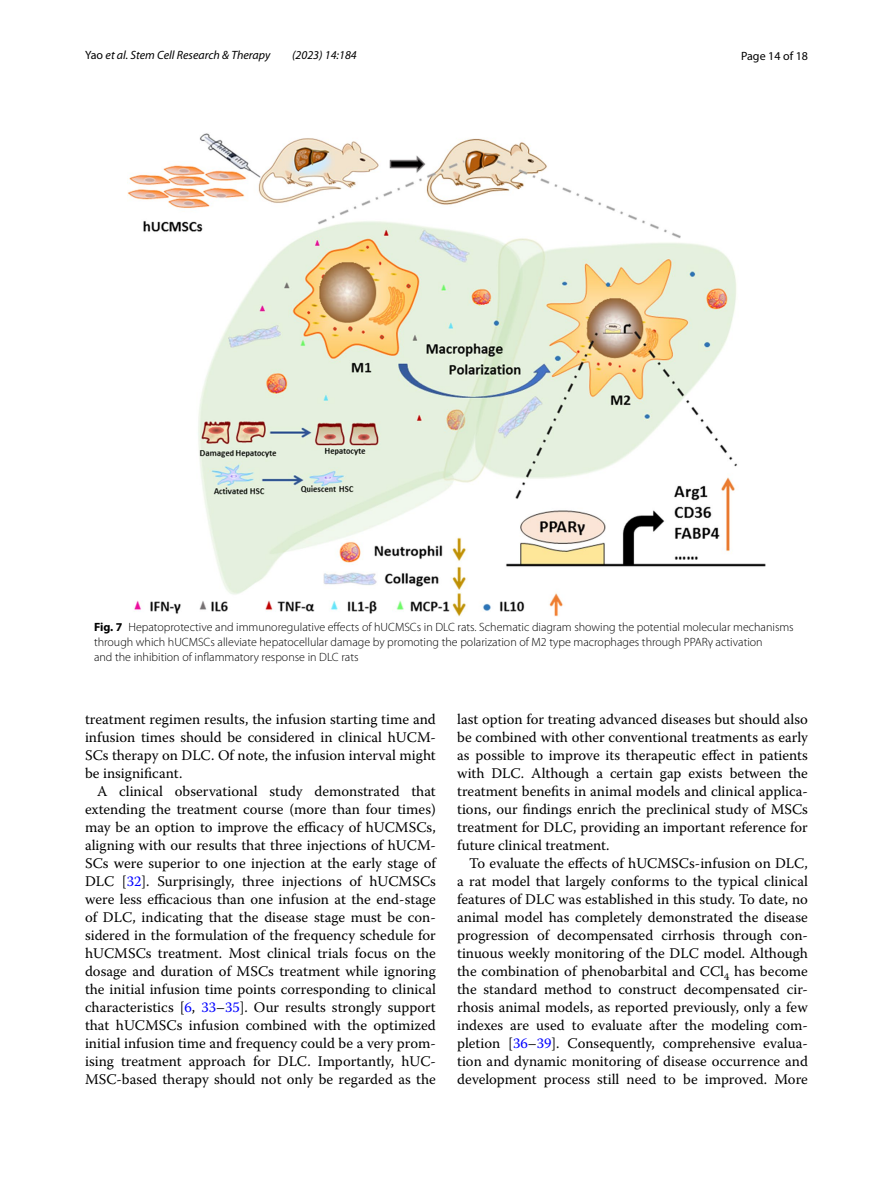
<style>
.page{position:relative;width:893px;height:1187px;background:#fff}
.page>*{position:absolute;margin:0;border:0;box-sizing:border-box;transform-origin:0 0}
.t1{font:14.7px/18px "Warnock Pro";color:#000;text-align:justify}
.t2{font:300 12px/15px "Myriad Pro";color:#000}
.t3{font:italic 12px "Myriad Pro";color:#000}
.t4{font:12px "Myriad Pro";color:#000}
.s1{font-style:normal}
.s2{font-weight:700}
.s3{color:#00f}
</style>
<div class="page">
<img style="left:127px;top:133px;width:638px;height:483px">
<p class="t3" style="left:85px;top:48px;width:187px"><span class="s1">Yao</span> et al. Stem Cell Research &amp; Therapy</p>
<p class="t3" style="left:292px;top:48px;width:66px">(2023) 14:184</p>
<p class="t4" style="left:741px;top:48px;width:68px">Page 14 of 18</p>
<p class="t2" style="left:94px;top:620px;width:701px"><span class="s2">Fig. 7</span> Hepatoprotective and immunoregulative effects of hUCMSCs in DLC rats. Schematic diagram showing the potential molecular mechanisms through which hUCMSCs alleviate hepatocellular damage by promoting the polarization of M2 type macrophages through PPARγ activation<br>and the inhibition of inflammatory response in DLC rats</p>
<p class="t1" style="left:85px;top:710px;width:352px">treatment regimen results, the infusion starting time and infusion times should be considered in clinical hUCM-SCs therapy on DLC. Of note, the infusion interval might be insignificant.</p>
<p class="t1" style="left:85px;top:782px;width:352px;text-indent:12px">A clinical observational study demonstrated that extending the treatment course (more than four times) may be an option to improve the efficacy of hUCMSCs, aligning with our results that three injections of hUCM-SCs were superior to one injection at the early stage of DLC [<span class="s3">32</span>]. Surprisingly, three injections of hUCMSCs were less efficacious than one infusion at the end-stage of DLC, indicating that the disease stage must be con&shy;sidered in the formulation of the frequency schedule for hUCMSCs treatment. Most clinical trials focus on the dosage and duration of MSCs treatment while ignoring the initial infusion time points corresponding to clinical characteristics [<span class="s3">6</span>, <span class="s3">33</span>–<span class="s3">35</span>]. Our results strongly support that hUCMSCs infusion combined with the optimized initial infusion time and frequency could be a very prom&shy;ising treatment approach for DLC. Importantly, hUC-MSC-based therapy should not only be regarded as the</p>
<p class="t1" style="left:457px;top:710px;width:352px">last option for treating advanced diseases but should also be combined with other conventional treatments as early as possible to improve its therapeutic effect in patients with DLC. Although a certain gap exists between the treatment benefits in animal models and clinical applica&shy;tions, our findings enrich the preclinical study of MSCs treatment for DLC, providing an important reference for future clinical treatment.</p>
<p class="t1" style="left:457px;top:854px;width:352px;text-indent:12px">To evaluate the effects of hUCMSCs-infusion on DLC, a rat model that largely conforms to the typical clinical features of DLC was established in this study. To date, no animal model has completely demonstrated the disease progression of decompensated cirrhosis through con&shy;tinuous weekly monitoring of the DLC model. Although the combination of phenobarbital and CCl<sub>4</sub> has become the standard method to construct decompensated cir&shy;rhosis animal models, as reported previously, only a few indexes are used to evaluate after the modeling com&shy;pletion [<span class="s3">36</span>–<span class="s3">39</span>]. Consequently, comprehensive evalua&shy;tion and dynamic monitoring of disease occurrence and development process still need to be improved. More</p>
</div>
